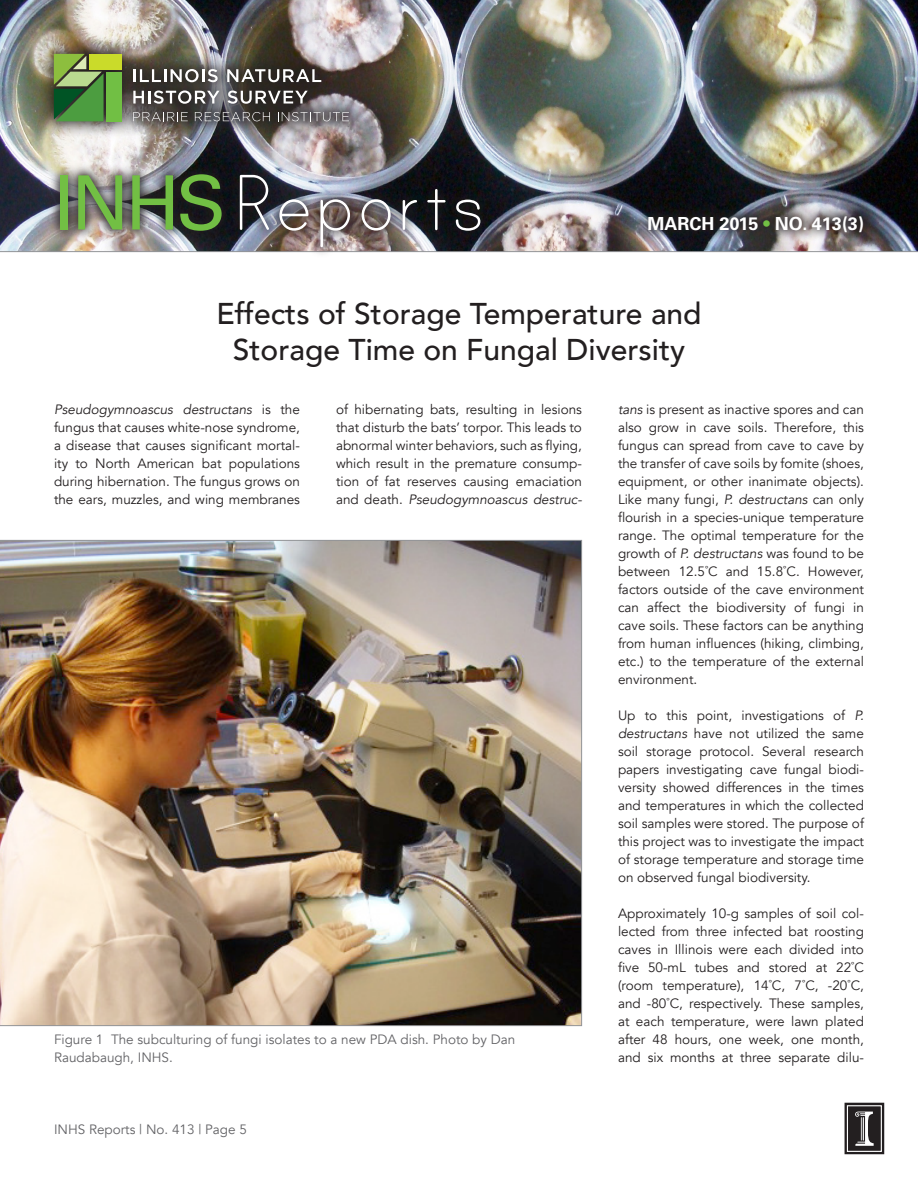
<style>
.page{position:relative;width:918px;height:1188px;background:#fff}
.page>*{position:absolute;margin:0;border:0;box-sizing:border-box;transform-origin:0 0}
.Report_Header{font:90px "Print Clearly";color:#fff}
.t1{font:500 30px "Avenir";color:#231f20}
.Report_Issue{font:700 18px "Univers LT Std";color:#fff}
.Text{font:13.5px/18px "Avenir";color:#231f20;text-align:justify}
.Captions{font:13.5px/18px "Avenir";color:#636366}
.Page_Number{font:13.5px "Avenir";color:#636366}
.s1{font-family:"Univers LT Std";font-size:75px;color:#72bf44}
.s2{color:#72bf44}
.s3{font-style:italic}
</style>
<div class="page">
<img style="left:0;top:0;width:918px;height:252px">
<div style="left:37px;top:37px;width:328px;height:101px;background:#231f20;opacity:.9"></div>
<div style="left:89px;top:54px;width:32px;height:15px;background:#cadb2a"></div>
<div style="left:106px;top:72px;width:15px;height:49px;background:#71bf44"></div>
<svg style="left:54px;top:54px;width:50px;height:67px;background:#629545"></svg>
<svg style="left:133px;top:69px;width:85px;height:13px"></svg>
<svg style="left:227px;top:69px;width:94px;height:13px"></svg>
<svg style="left:133px;top:90px;width:87px;height:14px"></svg>
<svg style="left:228px;top:91px;width:80px;height:13px"></svg>
<svg style="left:133px;top:112px;width:55px;height:9px"></svg>
<svg style="left:195px;top:112px;width:75px;height:9px"></svg>
<svg style="left:278px;top:112px;width:71px;height:9px"></svg>
<div style="left:845px;top:1103px;width:39px;height:51px;border:4px solid #231f20"></div>
<div style="left:847px;top:1105px;width:35px;height:47px;background:#231f20;border:1px solid #fff"></div>
<svg style="left:855px;top:1112px;width:19px;height:34px"></svg>
<div style="left:44px;top:158px;width:452px;height:103px;background:#231f20;opacity:.9"></div>
<div style="left:51px;top:165px;width:438px;height:91px;background:#231f20;opacity:.75"></div>
<div style="left:636px;top:204px;width:239px;height:40px;background:#231f20;opacity:.95"></div>
<img style="left:0;top:540px;width:582px;height:486px">
<p class="Report_Header" style="left:54px;top:158px;width:434px"><span class="s1">INHS</span>Reports</p>
<p class="Report_Issue" style="left:648px;top:213px;width:218px">MARCH 2015 <span class="s2">•</span> NO. 413(3)</p>
<p class="t1" style="left:216px;top:288px;width:487px">Effects of Storage Temperature and</p>
<p class="t1" style="left:233px;top:324px;width:454px">Storage Time on Fungal Diversity</p>
<p class="Text" style="left:54px;top:401px;width:248px"><span class="s3">Pseudogymnoascus destructans</span> is the fungus that causes white-nose syndrome, a disease that causes significant mortal&shy;ity to North American bat populations during hibernation. The fungus grows on the ears, muzzles, and wing membranes</p>
<p class="Text" style="left:336px;top:401px;width:248px">of hibernating bats, resulting in lesions that disturb the bats’ torpor. This leads to abnormal winter behaviors, such as flying, which result in the premature consump&shy;tion of fat reserves causing emaciation and death. <span class="s3">Pseudogymnoascus destruc-</span></p>
<p class="Text" style="left:618px;top:401px;width:248px"><span class="s3">tans</span> is present as inactive spores and can also grow in cave soils. Therefore, this fungus can spread from cave to cave by the transfer of cave soils by fomite (shoes, equipment, or other inanimate objects).<br>Like many fungi, <span class="s3">P. destructans</span> can only flourish in a species-unique temperature range. The optimal temperature for the growth of <span class="s3">P. destructans</span> was found to be between 12.5˚C and 15.8˚C. However, factors outside of the cave environment can affect the biodiversity of fungi in cave soils. These factors can be anything from human influences (hiking, climbing, etc.) to the temperature of the external environment.</p>
<p class="Text" style="left:618px;top:707px;width:248px">Up to this point, investigations of <span class="s3">P. destructans</span> have not utilized the same soil storage protocol. Several research papers investigating cave fungal biodi&shy;versity showed differences in the times and temperatures in which the collected soil samples were stored. The purpose of this project was to investigate the impact of storage temperature and storage time on observed fungal biodiversity.</p>
<p class="Text" style="left:618px;top:905px;width:248px">Approximately 10-g samples of soil col&shy;lected from three infected bat roosting caves in Illinois were each divided into five 50-mL tubes and stored at 22˚C (room temperature), 14˚C, 7˚C, -20˚C, and -80˚C, respectively. These samples, at each temperature, were lawn plated after 48 hours, one week, one month, and six months at three separate dilu-</p>
<p class="Captions" style="left:54px;top:1031px;width:463px">Figure 1 The subculturing of fungi isolates to a new PDA dish. Photo by Dan<br>Raudabaugh, INHS.</p>
<p class="Page_Number" style="left:54px;top:1121px;width:194px">INHS Reports | No. 413 | Page 5</p>
</div>
